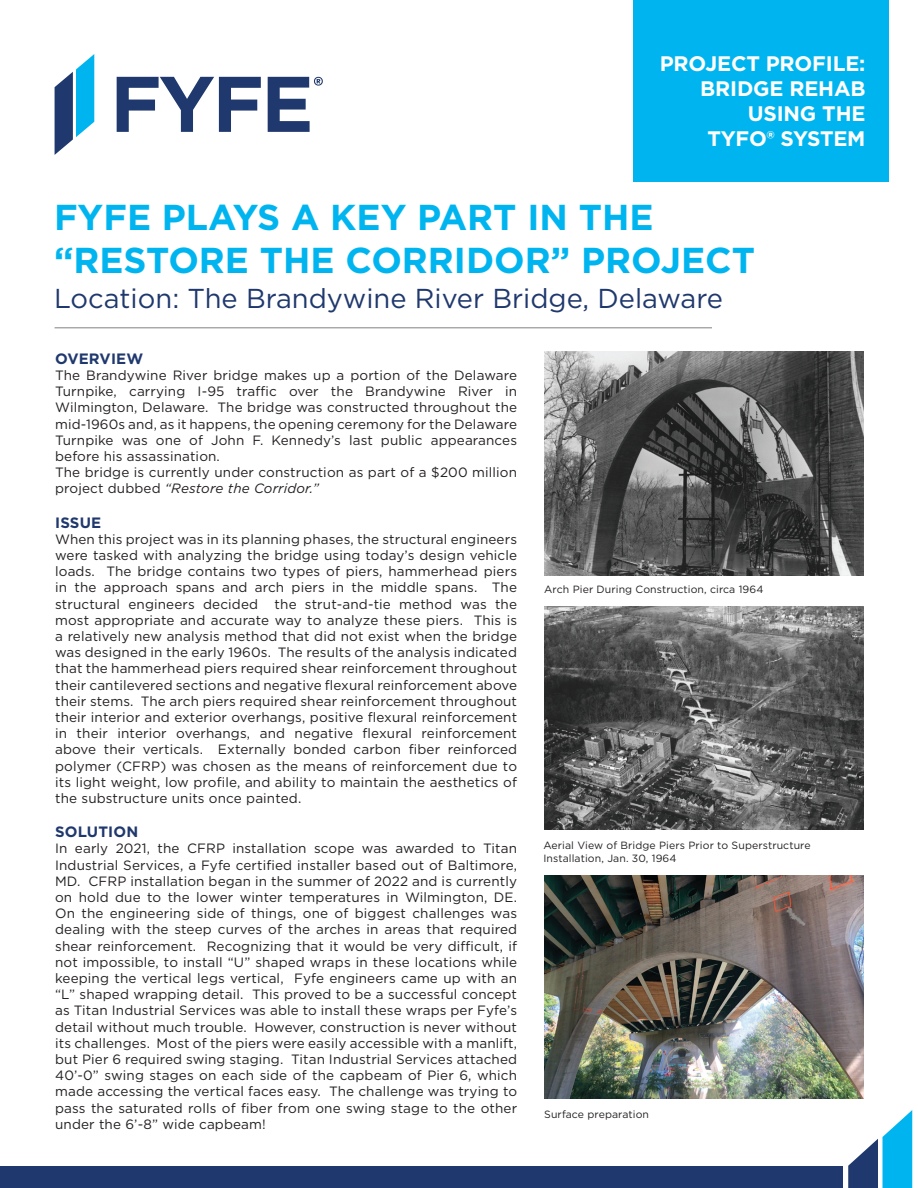
<style>
.page{position:relative;width:918px;height:1188px;background:#fff}
.page>*{position:absolute;margin:0;border:0;box-sizing:border-box;transform-origin:0 0}
.t1{font:700 36px/43.8px "Gotham";color:#00b5ef}
.t2{font:27.3px "Gotham";color:#1f386d}
.t3{font:700 21px/25.2px "Gotham";letter-spacing:-.01em;color:#fff;text-align:right}
.t4{font:700 15px "Gotham";letter-spacing:.01em;color:#1f386d}
.t5{font:13.5px/16.2px "Gotham";letter-spacing:.01em;color:#231f20;text-align:justify}
.t6{font:10.5px/13.5px "Gotham";letter-spacing:.01em;color:#231f20}
.s1{font-style:italic}
</style>
<div class="page">
<div style="left:0;top:1167px;width:842px;height:21px;background:#1f386d"></div>
<svg style="left:848px;top:1110px;width:64px;height:78px"></svg>
<svg style="left:117px;top:77px;width:144px;height:55px"></svg>
<svg style="left:268px;top:77px;width:55px;height:55px"></svg>
<svg style="left:55px;top:54px;width:39px;height:101px"></svg>
<div style="left:634px;top:0;width:255px;height:182px;background:#00b5ef"></div>
<hr style="left:55px;top:327px;width:657px;height:1px;background:#808285">
<img style="left:544px;top:875px;width:320px;height:224px">
<img style="left:544px;top:606px;width:320px;height:224px">
<img style="left:544px;top:352px;width:320px;height:224px">
<h3 class="t3" style="left:660px;top:51px;width:207px">PROJECT PROFILE:<br>BRIDGE REHAB<br>USING THE<br>TYFO® SYSTEM</h3>
<h1 class="t1" style="left:54px;top:195px;width:703px">FYFE PLAYS A KEY PART IN THE “RESTORE THE CORRIDOR” PROJECT</h1>
<h2 class="t2" style="left:54px;top:281px;width:671px">Location: The Brandywine River Bridge, Delaware</h2>
<p class="t4" style="left:55px;top:349px;width:90px">OVERVIEW</p>
<p class="t5" style="left:55px;top:367px;width:463px;text-align:left">The Brandywine River bridge makes up a portion of the Delaware Turnpike, carrying I-95 traffic over the Brandywine River in Wilmington, Delaware. The bridge was constructed throughout the mid-1960s and, as it happens, the opening ceremony for the Delaware Turnpike was one of John F. Kennedy’s last public appearances before his assassination.<br>The bridge is currently under construction as part of a $200 million project dubbed <span class="s1">“Restore the Corridor.”</span></p>
<p class="t4" style="left:55px;top:512px;width:48px">ISSUE</p>
<p class="t5" style="left:55px;top:531px;width:464px">When this project was in its planning phases, the structural engineers were tasked with analyzing the bridge using today’s design vehicle loads. The bridge contains two types of piers, hammerhead piers in the approach spans and arch piers in the middle spans. The structural engineers decided the strut-and-tie method was the most appropriate and accurate way to analyze these piers. This is a relatively new analysis method that did not exist when the bridge was designed in the early 1960s. The results of the analysis indicated that the hammerhead piers required shear reinforcement throughout their cantilevered sections and negative flexural reinforcement above their stems. The arch piers required shear reinforcement throughout their interior and exterior overhangs, positive flexural reinforcement in their interior overhangs, and negative flexural reinforcement above their verticals. Externally bonded carbon fiber reinforced polymer (CFRP) was chosen as the means of reinforcement due to its light weight, low profile, and ability to maintain the aesthetics of the substructure units once painted.</p>
<p class="t4" style="left:55px;top:822px;width:85px">SOLUTION</p>
<p class="t5" style="left:55px;top:840px;width:464px">In early 2021, the CFRP installation scope was awarded to Titan Industrial Services, a Fyfe certified installer based out of Baltimore, MD. CFRP installation began in the summer of 2022 and is currently on hold due to the lower winter temperatures in Wilmington, DE.<br>On the engineering side of things, one of biggest challenges was dealing with the steep curves of the arches in areas that required shear reinforcement. Recognizing that it would be very difficult, if not impossible, to install “U” shaped wraps in these locations while keeping the vertical legs vertical, Fyfe engineers came up with an “L” shaped wrapping detail. This proved to be a successful concept as Titan Industrial Services was able to install these wraps per Fyfe’s detail without much trouble. However, construction is never without its challenges. Most of the piers were easily accessible with a manlift, but Pier 6 required swing staging. Titan Industrial Services attached 40’-0” swing stages on each side of the capbeam of Pier 6, which made accessing the vertical faces easy. The challenge was trying to pass the saturated rolls of fiber from one swing stage to the other under the 6’-8” wide capbeam!</p>
<p class="t6" style="left:544px;top:582px;width:221px">Arch Pier During Construction, circa 1964</p>
<p class="t6" style="left:543px;top:838px;width:269px">Aerial View of Bridge Piers Prior to Superstructure<br>Installation, Jan. 30, 1964</p>
<p class="t6" style="left:544px;top:1108px;width:106px">Surface preparation</p>
</div>
